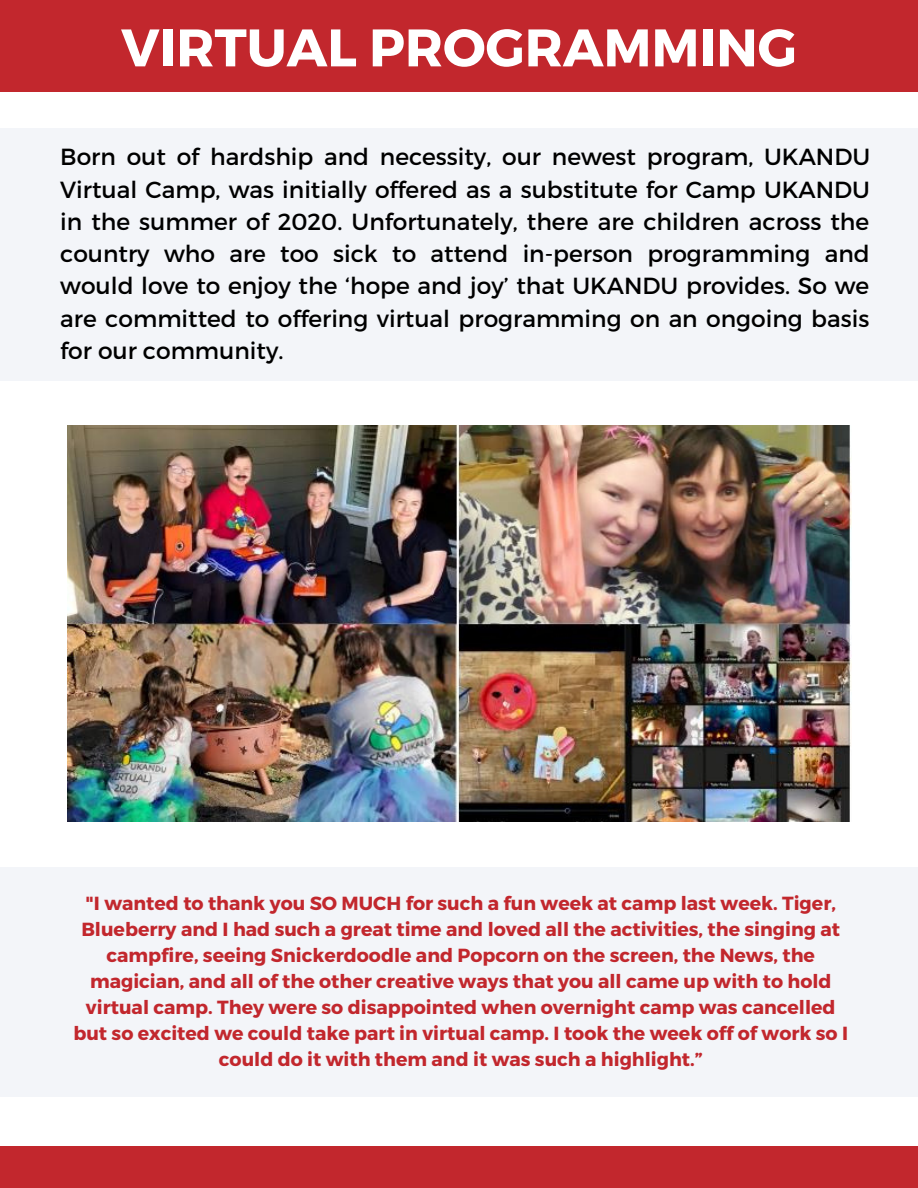
<style>
.page{position:relative;width:918px;height:1188px;background:#fff}
.page>*{position:absolute;margin:0;border:0;box-sizing:border-box;transform-origin:0 0}
.t1{font:700 52.8px "Montserrat";color:#fff}
.t2{font:23.25px/32.2px "Montserrat";color:#000;text-align:justify}
.t3{font:700 18.9px/25.8px "Montserrat";color:#c2272d;text-align:center}
</style>
<div class="page">
<img style="left:67px;top:425px;width:784px;height:396px">
<div style="left:0;top:867px;width:918px;height:230px;background:#f3f5f9"></div>
<div style="left:0;top:1146px;width:918px;height:42px;background:#c2272d"></div>
<div style="left:0;top:0;width:918px;height:92px;background:#c2272d"></div>
<div style="left:0;top:128px;width:918px;height:253px;background:#f3f5f9"></div>
<p class="t1" style="left:121px;top:13px;width:677px">VIRTUAL PROGRAMMING</p>
<p class="t2" style="left:60px;top:140px;width:811px">Born out of hardship and necessity, our newest program, UKANDU Virtual Camp, was initially offered as a substitute for Camp UKANDU in the summer of 2020. Unfortunately, there are children across the country who are too sick to attend in-person programming and would love to enjoy the ‘hope and joy’ that UKANDU provides. So we are committed to offering virtual programming on an ongoing basis for our community.</p>
<p class="t3" style="left:73px;top:890px;width:776px">"I wanted to thank you SO MUCH for such a fun week at camp last week. Tiger, Blueberry and I had such a great time and loved all the activities, the singing at campfire, seeing Snickerdoodle and Popcorn on the screen, the News, the magician, and all of the other creative ways that you all came up with to hold virtual camp. They were so disappointed when overnight camp was cancelled but so excited we could take part in virtual camp. I took the week off of work so I could do it with them and it was such a highlight.”</p>
</div>
